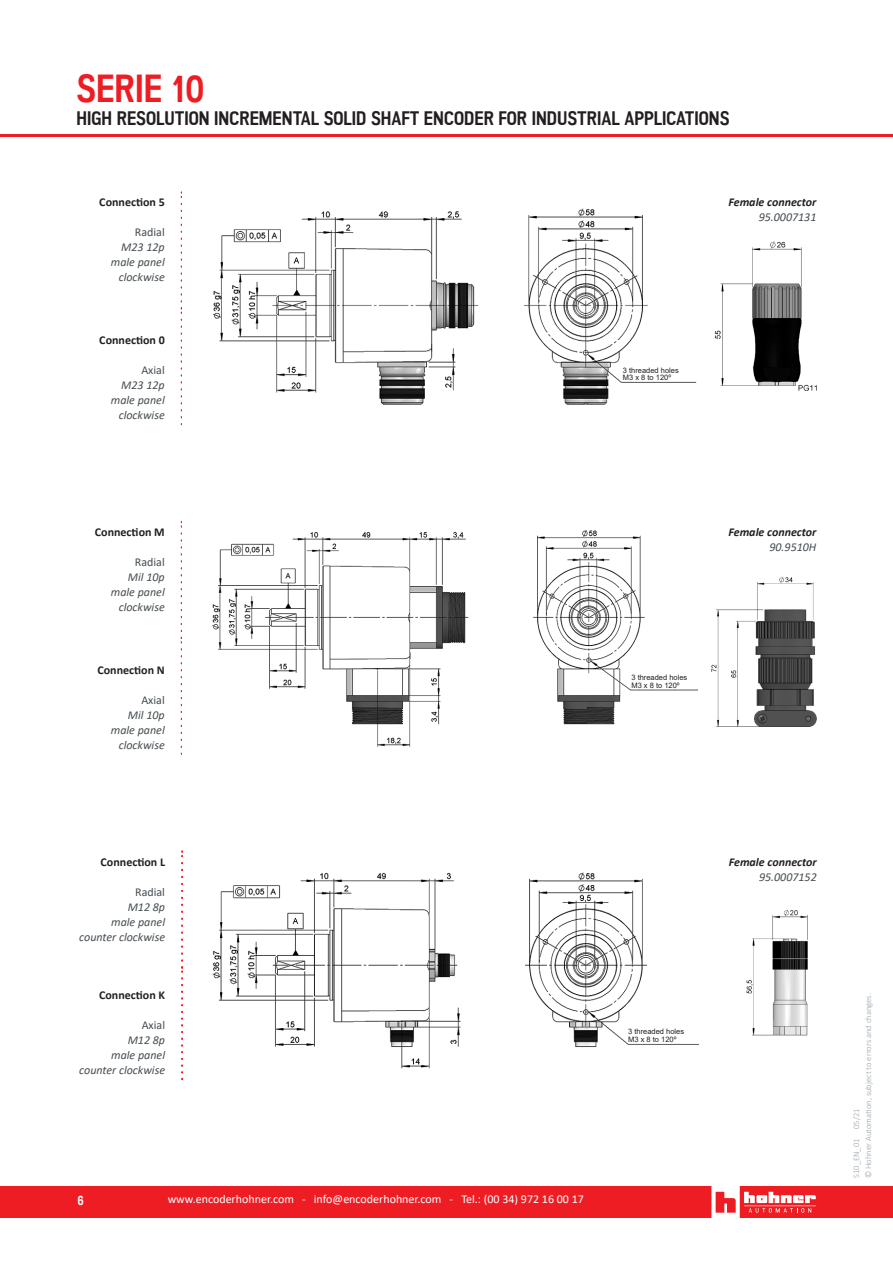
<style>
.page{position:relative;width:893px;height:1263px;background:#fff}
.page>*{position:absolute;margin:0;border:0;box-sizing:border-box;transform-origin:0 0}
.t1{font:700 39px "Akazan";color:#ee1d23}
.t2{font:700 19.5px "Akazan";color:#231f20}
.t3{font:700 13.5px "Akazan";color:#fff}
.t4{font:italic 12px/15px "Calibri";color:#454c50;text-align:right}
.t5{font:700 12px "Calibri";color:#231f20}
.t6{font:12px "Calibri";color:#fff}
.t7{font:italic 700 12px "Calibri";color:#231f20}
.t8{font:12px "Calibri";color:#454c50}
.t9{font:300 8.55px/12px "Calibri";color:#97a3ab}
.t10{font:7.5px/7.5px "Arial";color:#231f20}
</style>
<div class="page">
<div style="left:0;top:1186px;width:893px;height:32px;background:#ee1d23"></div>
<hr style="left:0;top:134px;width:893px;height:2px;background:#ee1d23">
<svg style="left:711px;top:1186px;width:105px;height:32px"></svg>
<svg style="left:181px;top:191px;width:1px;height:110px"></svg>
<svg style="left:181px;top:307px;width:1px;height:110px"></svg>
<img style="left:213px;top:208px;width:484px;height:197px">
<img style="left:714px;top:241px;width:102px;height:150px">
<svg style="left:181px;top:521px;width:1px;height:110px"></svg>
<svg style="left:181px;top:637px;width:1px;height:118px"></svg>
<img style="left:212px;top:529px;width:486px;height:218px">
<img style="left:711px;top:577px;width:105px;height:150px">
<svg style="left:181px;top:850px;width:2px;height:222px"></svg>
<img style="left:212px;top:872px;width:487px;height:197px">
<img style="left:746px;top:909px;width:62px;height:127px">
<h1 class="t1" style="left:77px;top:67px;width:130px">SERIE 10</h1>
<h2 class="t2" style="left:77px;top:108px;width:654px">HIGH RESOLUTION INCREMENTAL SOLID SHAFT ENCODER FOR INDUSTRIAL APPLICATIONS</h2>
<p class="t5" style="left:99px;top:194px;width:67px">Connection 5</p>
<p class="t8" style="left:135px;top:224px;width:31px">Radial</p>
<p class="t4" style="left:111px;top:239px;width:55px">M23 12p male panel clockwise</p>
<p class="t5" style="left:99px;top:332px;width:67px">Connection 0</p>
<p class="t8" style="left:141px;top:362px;width:25px">Axial</p>
<p class="t4" style="left:111px;top:377px;width:55px">M23 12p male panel clockwise</p>
<p class="t5" style="left:95px;top:523px;width:71px">Connection M</p>
<p class="t8" style="left:135px;top:554px;width:31px">Radial</p>
<p class="t4" style="left:111px;top:569px;width:55px">Mil 10p male panel clockwise</p>
<p class="t5" style="left:97px;top:661px;width:69px">Connection N</p>
<p class="t8" style="left:141px;top:691px;width:25px">Axial</p>
<p class="t4" style="left:111px;top:707px;width:55px">Mil 10p male panel clockwise</p>
<p class="t7" style="left:728px;top:194px;width:89px">Female connector</p>
<p class="t4" style="left:759px;top:209px;width:59px">95.0007131</p>
<p class="t10" style="left:623px;top:366px;width:57px">3 threaded holes<br>M3 x 8 to 120º</p>
<p class="t7" style="left:728px;top:523px;width:89px">Female connector</p>
<p class="t4" style="left:769px;top:539px;width:49px">90.9510H</p>
<p class="t10" style="left:631px;top:674px;width:57px">3 threaded holes<br>M3 x 8 to 120º</p>
<p class="t5" style="left:101px;top:853px;width:66px">Connection L</p>
<p class="t8" style="left:135px;top:883px;width:31px">Radial</p>
<p class="t4" style="left:79px;top:898px;width:87px">M12 8p<br>male panel counter clockwise</p>
<p class="t5" style="left:99px;top:987px;width:67px">Connection K</p>
<p class="t8" style="left:142px;top:1017px;width:25px">Axial</p>
<p class="t4" style="left:79px;top:1032px;width:87px">M12 8p<br>male panel counter clockwise</p>
<p class="t3" style="left:77px;top:1193px;width:8px">6</p>
<p class="t6" style="left:168px;top:1191px;width:418px">www.encoderhohner.com - info@encoderhohner.com - Tel.: (00 34) 972 16 00 17</p>
<p class="t7" style="left:729px;top:853px;width:89px">Female connector</p>
<p class="t4" style="left:759px;top:868px;width:59px">95.0007152</p>
<p class="t10" style="left:628px;top:1027px;width:57px">3 threaded holes<br>M3 x 8 to 120º</p>
<p class="t9" style="left:850px;top:1178px;width:186px;rotate:-90deg">S10_EN_01 05/21<br>© Hohner Automation, subject to errors and changes.</p>
</div>
